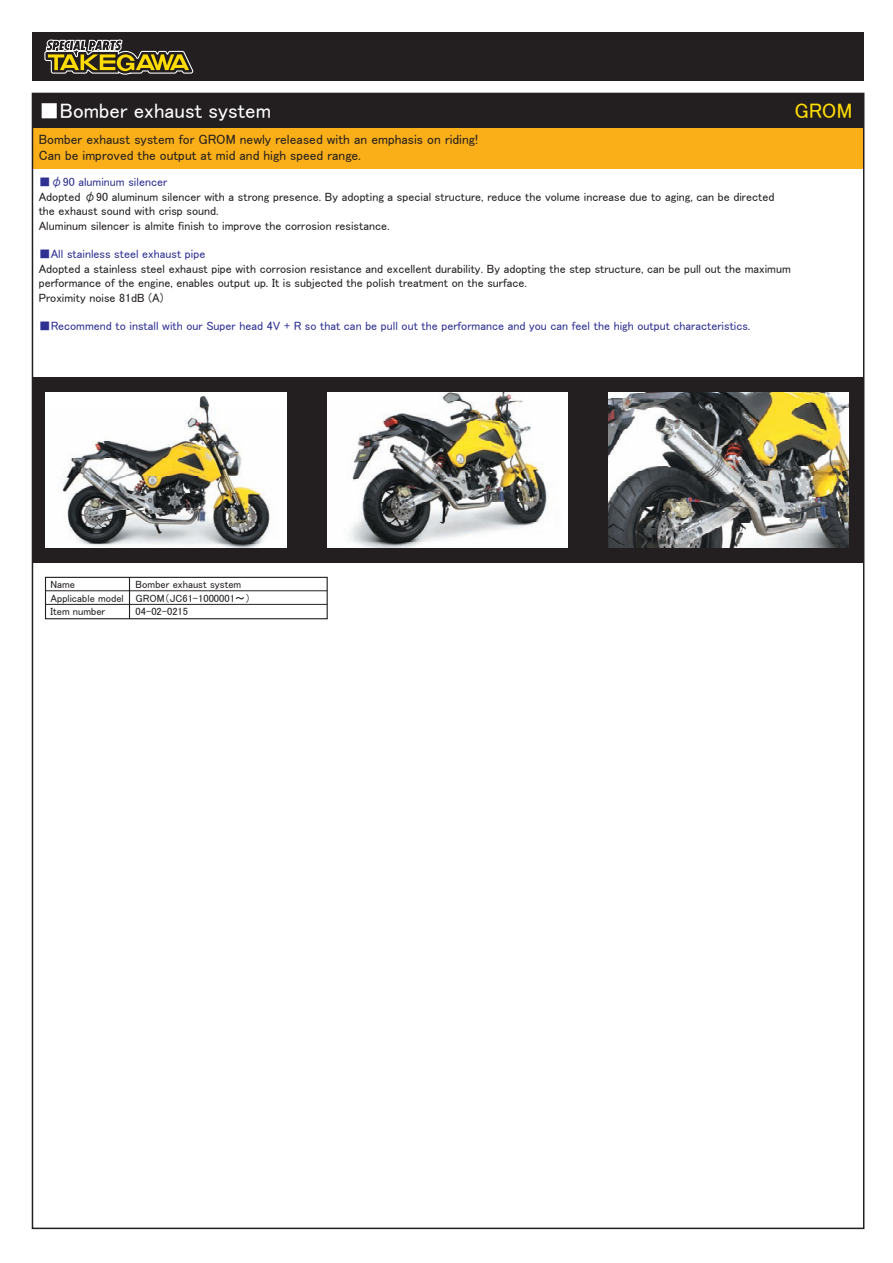
<style>
.page{position:relative;width:893px;height:1263px;background:#fff}
.page>*{position:absolute;margin:0;border:0;box-sizing:border-box;transform-origin:0 0}
.t1{font:21px "MS P Gothic";color:#fff}
.t2{font:21px "MS P Gothic";color:#ffdc01}
.t3{font:13.5px/16.2px "MS P Gothic";color:#231f20}
.t4{font:12px/14.4px "MS P Gothic";color:#231f20}
.t5{font:12px "MS P Gothic";color:#2e3092}
.t6{font:10.5px/13.5px "MS P Gothic";color:#231f20}
</style>
<div class="page">
<div style="left:32px;top:128px;width:832px;height:41px;background:#faaf18"></div>
<div style="left:32px;top:377px;width:832px;height:185px;background:#231f20"></div>
<div style="left:32px;top:93px;width:832px;height:35px;background:#231f20"></div>
<div style="left:32px;top:32px;width:831px;height:49px;background:#231f20"></div>
<svg style="left:44px;top:39px;width:150px;height:36px"></svg>
<hr style="left:129px;top:577px;width:1px;height:42px;background:#231f20">
<div style="left:45px;top:577px;width:283px;height:42px;border:1px solid #231f20"></div>
<hr style="left:46px;top:604px;width:281px;height:1px;background:#231f20">
<hr style="left:46px;top:590px;width:281px;height:1px;background:#231f20">
<img style="left:327px;top:392px;width:240px;height:155px">
<img style="left:608px;top:392px;width:241px;height:155px">
<img style="left:46px;top:392px;width:240px;height:155px">
<h1 class="t1" style="left:39px;top:100px;width:234px">■Bomber exhaust system</h1>
<p class="t3" style="left:39px;top:131px;width:441px">Bomber exhaust system for GROM newly released with an emphasis on riding!<br>Can be improved the output at mid and high speed range.</p>
<h1 class="t2" style="left:794px;top:100px;width:59px">GROM</h1>
<p class="t5" style="left:39px;top:176px;width:130px">■φ90 aluminum silencer</p>
<p class="t4" style="left:39px;top:189px;width:737px">Adopted φ90 aluminum silencer with a strong presence. By adopting a special structure, reduce the volume increase due to aging, can be directed the exhaust sound with crisp sound.<br>Aluminum silencer is almite finish to improve the corrosion resistance.</p>
<p class="t5" style="left:39px;top:248px;width:168px">■All stainless steel exhaust pipe</p>
<p class="t4" style="left:39px;top:261px;width:754px">Adopted a stainless steel exhaust pipe with corrosion resistance and excellent durability. By adopting the step structure, can be pull out the maximum performance of the engine, enables output up. It is subjected the polish treatment on the surface.<br>Proximity noise 81dB (A)</p>
<p class="t5" style="left:39px;top:320px;width:713px">■Recommend to install with our Super head 4V + R so that can be pull out the performance and you can feel the high output characteristics.</p>
<p class="t6" style="left:50px;top:577px;width:75px">Name<br>Applicable model<br>Item number</p>
<p class="t6" style="left:136px;top:577px;width:117px">Bomber exhaust system<br>GROM（JC61-1000001〜）<br>04-02-0215</p>
</div>
